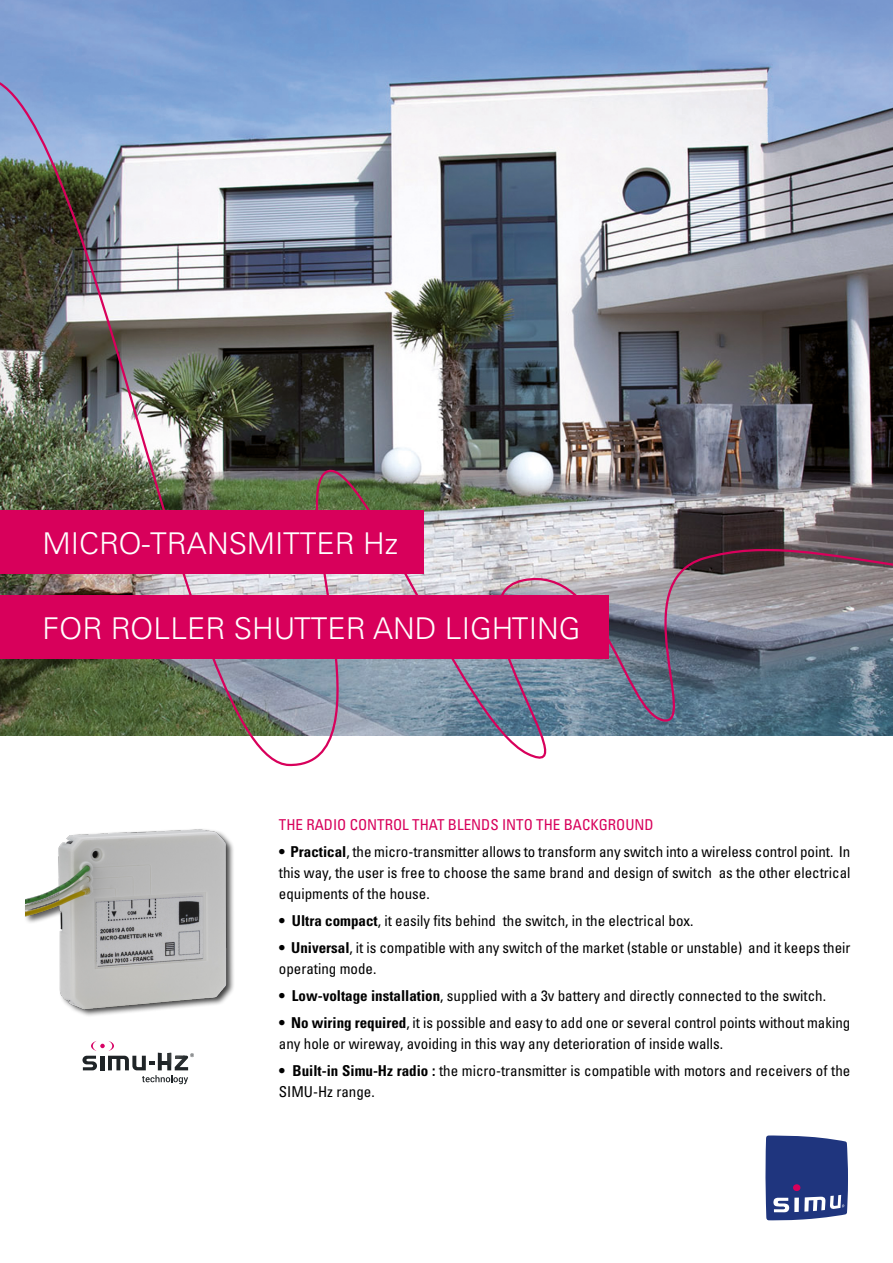
<style>
.page{position:relative;width:893px;height:1263px;background:#fff}
.page>*{position:absolute;margin:0;border:0;box-sizing:border-box;transform-origin:0 0}
.t1{font:300 30px "Univers";color:#fff}
.t2{font:condensed 15px/21px "Univers";color:#000}
.t3{font:condensed 15px "Univers";color:#d8005b}
.s1{font-weight:700}
</style>
<div class="page">
<img style="left:0;top:0;width:893px;height:62px">
<img style="left:0;top:62px;width:893px;height:705px">
<svg style="left:765px;top:1135px;width:83px;height:85px;background:#3c4f8e"></svg>
<div style="left:793px;top:1184px;width:7px;height:7px;background:#d8005b;border-radius:50%"></div>
<div style="left:0;top:595px;width:608px;height:64px;background:#d8005b"></div>
<div style="left:0;top:510px;width:423px;height:64px;background:#d8005b"></div>
<img style="left:25px;top:829px;width:209px;height:187px">
<svg style="left:82px;top:1041px;width:112px;height:43px"></svg>
<h1 class="t1" style="left:43px;top:526px;width:357px">MICRO-TRANSMITTER Hz</h1>
<h1 class="t1" style="left:43px;top:611px;width:539px">FOR ROLLER SHUTTER AND LIGHTING</h1>
<p class="t3" style="left:279px;top:815px;width:376px">THE RADIO CONTROL THAT BLENDS INTO THE BACKGROUND</p>
<p class="t2" style="left:279px;top:841px;width:573px;text-align:justify"><span class="s1">• Practical</span>, the micro-transmitter allows to transform any switch into a wireless control point. In this way, the user is free to choose the same brand and design of switch as the other electrical equipments of the house.</p>
<p class="t2" style="left:279px;top:910px;width:416px"><span class="s1">• Ultra compact</span>, it easily fits behind the switch, in the electrical box.</p>
<p class="t2" style="left:279px;top:937px;width:573px"><span class="s1">• Universal</span>, it is compatible with any switch of the market (stable or unstable) and it keeps their operating mode.</p>
<p class="t2" style="left:279px;top:985px;width:549px"><span class="s1">• Low-voltage installation</span>, supplied with a 3v battery and directly connected to the switch.</p>
<p class="t2" style="left:279px;top:1012px;width:573px"><span class="s1">• No wiring required</span>, it is possible and easy to add one or several control points without making any hole or wireway, avoiding in this way any deterioration of inside walls.</p>
<p class="t2" style="left:279px;top:1060px;width:573px"><span class="s1">• Built-in Simu-Hz radio :</span> the micro-transmitter is compatible with motors and receivers of the<br>SIMU-Hz range.</p>
</div>
